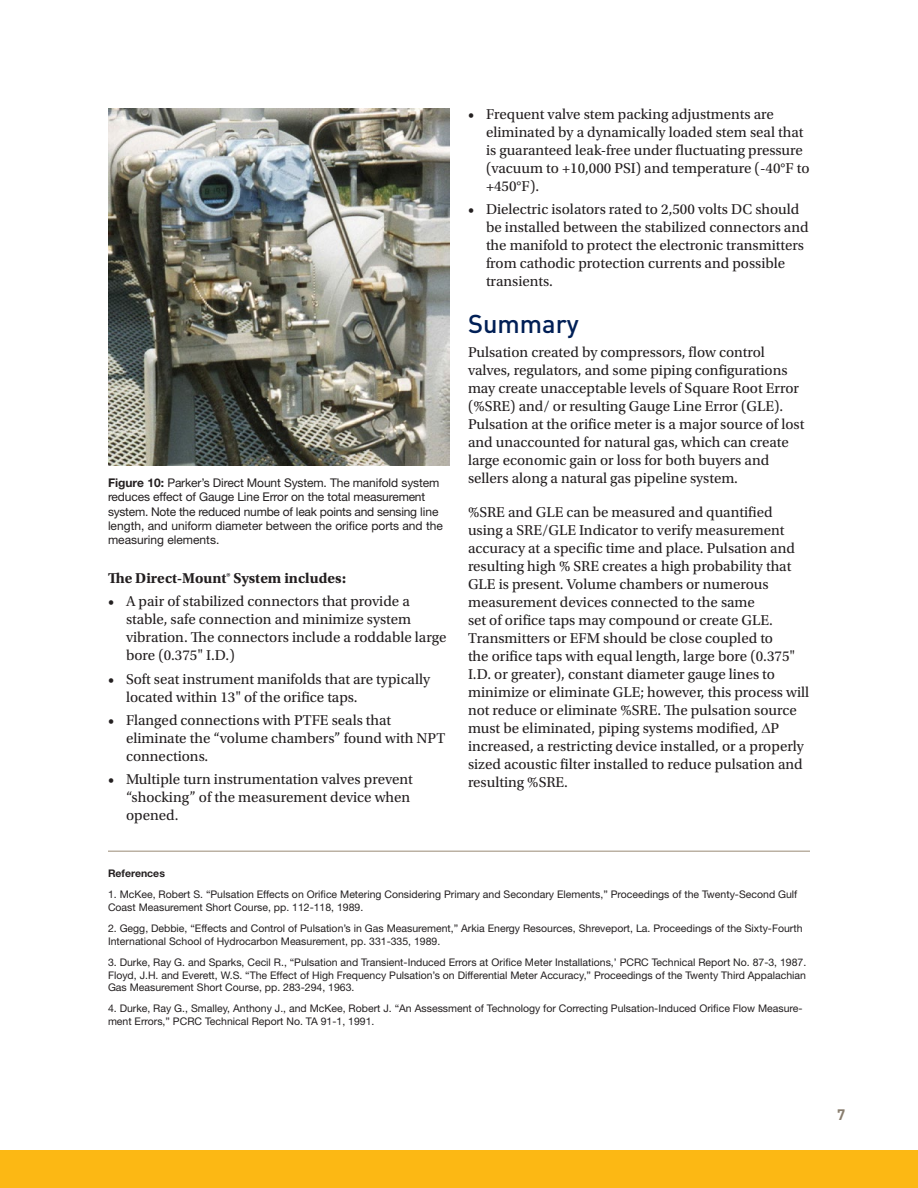
<style>
.page{position:relative;width:918px;height:1188px;background:#fff}
.page>*{position:absolute;margin:0;border:0;box-sizing:border-box;transform-origin:0 0}
.Subhead_17pt_Dinot_M{font:500 25.5px "DINOT";color:#001f56}
.Bullets_-_Utopia_10p{font:15px/18px "Utopia Std";color:#231f20}
.Body_Text_-_10pt_Uto{font:15px/18px "Utopia Std";color:#231f20}
.Body_Text_-_Utopia_1{font:15px/18px "Utopia Std";color:#231f20}
.Bullets_-_Utopia_10p-2{font:700 15px "Utopia Std";color:#231f20}
.t1{font:700 15px "DIN";color:#887d6e}
.t2{font:12px/14.4px "Helvetica Neue LT Std";letter-spacing:-.01em;color:#231f20}
.Footnotes_-_Helv_7pt{font:10.5px/12.6px "Helvetica Neue LT Std";color:#231f20}
.Footnotes_-_Helv_7pt-2{font:700 10.5px "Helvetica Neue LT Std";color:#231f20}
.s1{font-weight:700}
</style>
<div class="page">
<div style="left:0;top:1150px;width:918px;height:38px;background:#fcb814"></div>
<img style="left:108px;top:108px;width:342px;height:358px">
<hr style="left:108px;top:850px;width:702px;height:2px;background:#bbb1a3">
<p class="t2" style="left:108px;top:475px;width:336px"><span class="s1">Figure 10:</span> Parker’s Direct Mount System. The manifold system reduces effect of Gauge Line Error on the total measurement system. Note the reduced numbe of leak points and sensing line length, and uniform diameter between the orifice ports and the measuring elements.</p>
<p class="Bullets_-_Utopia_10p-2" style="left:108px;top:569px;width:240px">The Direct-Mount® System includes:</p>
<p class="Bullets_-_Utopia_10p" style="left:126px;top:593px;width:322px;text-indent:-18px">• A pair of stabilized connectors that provide a stable, safe connection and minimize system vibration. The connectors include a roddable large bore (0.375" I.D.)</p>
<p class="Bullets_-_Utopia_10p" style="left:126px;top:670px;width:306px;text-indent:-18px">• Soft seat instrument manifolds that are typically located within 13" of the orifice taps.</p>
<p class="Bullets_-_Utopia_10p" style="left:126px;top:711px;width:321px;text-indent:-18px">• Flanged connections with PTFE seals that eliminate the “volume chambers” found with NPT connections.</p>
<p class="Bullets_-_Utopia_10p" style="left:126px;top:771px;width:288px;text-indent:-18px">• Multiple turn instrumentation valves prevent “shocking” of the measurement device when opened.</p>
<p class="Bullets_-_Utopia_10p" style="left:486px;top:105px;width:325px;text-indent:-18px">• Frequent valve stem packing adjustments are eliminated by a dynamically loaded stem seal that is guaranteed leak-free under fluctuating pressure (vacuum to +10,000 PSI) and temperature (-40°F to +450°F).</p>
<p class="Bullets_-_Utopia_10p" style="left:486px;top:201px;width:324px;text-indent:-18px">• Dielectric isolators rated to 2,500 volts DC should be installed between the stabilized connectors and the manifold to protect the electronic transmitters from cathodic protection currents and possible transients.</p>
<p class="Subhead_17pt_Dinot_M" style="left:468px;top:307px;width:112px">Summary</p>
<p class="Body_Text_-_Utopia_1" style="left:468px;top:343px;width:338px">Pulsation created by compressors, flow control valves, regulators, and some piping configurations may create unacceptable levels of Square Root Error (%SRE) and/ or resulting Gauge Line Error (GLE).<br>Pulsation at the orifice meter is a major source of lost and unaccounted for natural gas, which can create large economic gain or loss for both buyers and sellers along a natural gas pipeline system.</p>
<p class="Body_Text_-_10pt_Uto" style="left:468px;top:503px;width:343px">%SRE and GLE can be measured and quantified using a SRE/GLE Indicator to verify measurement accuracy at a specific time and place. Pulsation and resulting high % SRE creates a high probability that GLE is present. Volume chambers or numerous measurement devices connected to the same<br>set of orifice taps may compound or create GLE.<br>Transmitters or EFM should be close coupled to<br>the orifice taps with equal length, large bore (0.375" I.D. or greater), constant diameter gauge lines to minimize or eliminate GLE; however, this process will not reduce or eliminate %SRE. The pulsation source must be eliminated, piping systems modified, P increased, a restricting device installed, or a properly sized acoustic filter installed to reduce pulsation and resulting %SRE.</p>
<p class="Footnotes_-_Helv_7pt-2" style="left:108px;top:867px;width:58px">References</p>
<p class="Footnotes_-_Helv_7pt" style="left:108px;top:888px;width:691px">1. McKee, Robert S. “Pulsation Effects on Orifice Metering Considering Primary and Secondary Elements,” Proceedings of the Twenty-Second Gulf<br>Coast Measurement Short Course, pp. 112-118, 1989.</p>
<p class="Footnotes_-_Helv_7pt" style="left:108px;top:922px;width:696px">2. Gegg, Debbie, “Effects and Control of Pulsation’s in Gas Measurement,” Arkia Energy Resources, Shreveport, La. Proceedings of the Sixty-Fourth<br>International School of Hydrocarbon Measurement, pp. 331-335, 1989.</p>
<p class="Footnotes_-_Helv_7pt" style="left:108px;top:956px;width:700px;text-align:justify">3. Durke, Ray G. and Sparks, Cecil R., “Pulsation and Transient-Induced Errors at Orifice Meter Installations,’ PCRC Technical Report No. 87-3, 1987.<br>Floyd, J.H. and Everett, W.S. “The Effect of High Frequency Pulsation’s on Differential Meter Accuracy,” Proceedings of the Twenty Third Appalachian Gas Measurement Short Course, pp. 283-294, 1963.</p>
<p class="Footnotes_-_Helv_7pt" style="left:108px;top:1002px;width:696px">4. Durke, Ray G., Smalley, Anthony J., and McKee, Robert J. “An Assessment of Technology for Correcting Pulsation-Induced Orifice Flow Measure&shy;ment Errors,” PCRC Technical Report No. TA 91-1, 1991.</p>
<h2 class="t1" style="left:837px;top:1104px;width:10px">7</h2>
</div>
